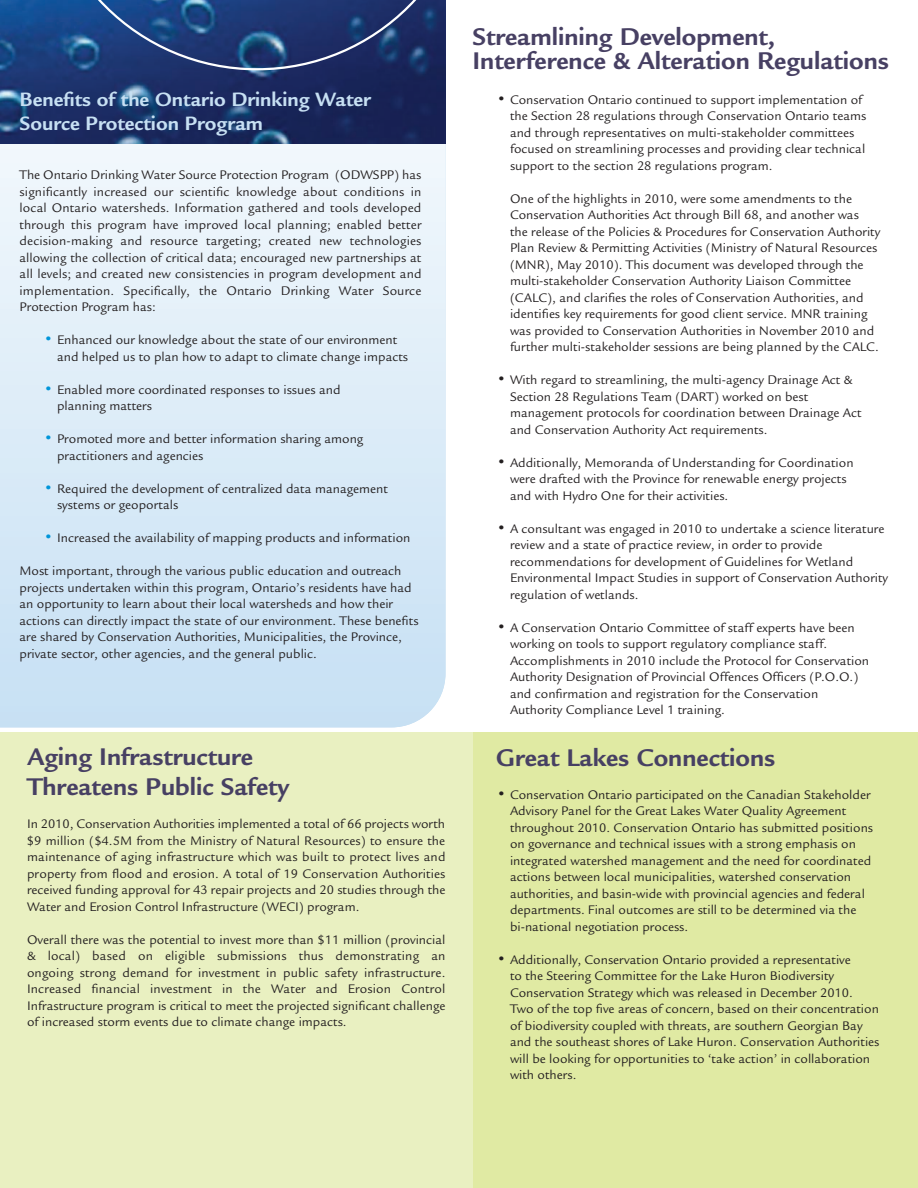
<style>
.page{position:relative;width:918px;height:1188px;background:#fff}
.page>*{position:absolute;margin:0;border:0;box-sizing:border-box;transform-origin:0 0}
.t1{font:700 26.25px/24px "Legacy Sans Std";color:#474063}
.t2{font:700 21px/24px "Legacy Sans Std";color:#c7e0f3}
.t3{font:13.5px/16.5px "Legacy Sans Std";color:#231f20}
.s1{font-size:36px;color:#0095d9}
.s2{font-size:36px}
</style>
<div class="page">
<div style="left:459px;top:732px;width:459px;height:456px;background:#e0eaa3"></div>
<svg style="left:0;top:144px;width:446px;height:583px;background:#dbebf7"></svg>
<div style="left:0;top:732px;width:472px;height:456px;background:#e9f0c1"></div>
<img style="left:0;top:0;width:445px;height:144px">
<svg style="left:42px;top:0;width:404px;height:70px;background:#23417a"></svg>
<h2 class="t2" style="left:20px;top:89px;width:353px">Benefits of the Ontario Drinking Water<br>Source Protection Program</h2>
<p class="t3" style="left:20px;top:168px;width:404px;text-align:justify">The Ontario Drinking Water Source Protection Program (ODWSPP) has significantly increased our scientific knowledge about conditions in local Ontario watersheds. Information gathered and tools developed through this program have improved local planning; enabled better decision-making and resource targeting; created new technologies allowing the collection of critical data; encouraged new partnerships at all levels; and created new consistencies in program development and implementation. Specifically, the Ontario Drinking Water Source Protection Program has:</p>
<p class="t3" style="left:57px;top:333px;width:353px;text-indent:-14px"><span class="s1">•</span> Enhanced our knowledge about the state of our environment and helped us to plan how to adapt to climate change impacts</p>
<p class="t3" style="left:57px;top:382px;width:285px;text-indent:-14px"><span class="s1">•</span> Enabled more coordinated responses to issues and planning matters</p>
<p class="t3" style="left:57px;top:432px;width:308px;text-indent:-14px"><span class="s1">•</span> Promoted more and better information sharing among practitioners and agencies</p>
<p class="t3" style="left:57px;top:481px;width:332px;text-indent:-14px"><span class="s1">•</span> Required the development of centralized data management systems or geoportals</p>
<p class="t3" style="left:44px;top:531px;width:368px"><span class="s1">•</span> Increased the availability of mapping products and information</p>
<p class="t3" style="left:20px;top:564px;width:401px">Most important, through the various public education and outreach projects undertaken within this program, Ontario’s residents have had an opportunity to learn about their local watersheds and how their actions can directly impact the state of our environment. These benefits are shared by Conservation Authorities, Municipalities, the Province, private sector, other agencies, and the general public.</p>
<h1 class="t1" style="left:27px;top:744px;width:264px;line-height:30px">Aging Infrastructure<br>Threatens Public Safety</h1>
<p class="t3" style="left:27px;top:817px;width:420px;text-align:justify">In 2010, Conservation Authorities implemented a total of 66 projects worth $9 million ($4.5M from the Ministry of Natural Resources) to ensure the maintenance of aging infrastructure which was built to protect lives and property from flood and erosion. A total of 19 Conservation Authorities received funding approval for 43 repair projects and 20 studies through the Water and Erosion Control Infrastructure (WECI) program.</p>
<p class="t3" style="left:27px;top:932px;width:420px;text-align:justify">Overall there was the potential to invest more than $11 million (provincial &amp; local) based on eligible submissions thus demonstrating an ongoing strong demand for investment in public safety infrastructure.<br>Increased financial investment in the Water and Erosion Control Infrastructure program is critical to meet the projected significant challenge of increased storm events due to climate change impacts.</p>
<h1 class="t1" style="left:472px;top:27px;width:418px">Streamlining Development,<br>Interference &amp; Alteration Regulations</h1>
<p class="t3" style="left:510px;top:92px;width:358px;text-indent:-14px"><span class="s2">•</span> Conservation Ontario continued to support implementation of the Section 28 regulations through Conservation Ontario teams and through representatives on multi-stakeholder committees focused on streamlining processes and providing clear technical support to the section 28 regulations program.</p>
<p class="t3" style="left:510px;top:191px;width:372px">One of the highlights in 2010, were some amendments to the Conservation Authorities Act through Bill 68, and another was<br>the release of the Policies &amp; Procedures for Conservation Authority Plan Review &amp; Permitting Activities (Ministry of Natural Resources (MNR), May 2010). This document was developed through the multi-stakeholder Conservation Authority Liaison Committee (CALC), and clarifies the roles of Conservation Authorities, and identifies key requirements for good client service. MNR training was provided to Conservation Authorities in November 2010 and further multi-stakeholder sessions are being planned by the CALC.</p>
<p class="t3" style="left:510px;top:373px;width:353px;text-indent:-14px"><span class="s2">•</span> With regard to streamlining, the multi-agency Drainage Act &amp; Section 28 Regulations Team (DART) worked on best management protocols for coordination between Drainage Act and Conservation Authority Act requirements.</p>
<p class="t3" style="left:510px;top:455px;width:345px;text-indent:-14px"><span class="s2">•</span> Additionally, Memoranda of Understanding for Coordination were drafted with the Province for renewable energy projects and with Hydro One for their activities.</p>
<p class="t3" style="left:510px;top:521px;width:380px;text-indent:-14px"><span class="s2">•</span> A consultant was engaged in 2010 to undertake a science literature review and a state of practice review, in order to provide recommendations for development of Guidelines for Wetland Environmental Impact Studies in support of Conservation Authority regulation of wetlands.</p>
<p class="t3" style="left:510px;top:620px;width:361px;text-indent:-14px"><span class="s2">•</span> A Conservation Ontario Committee of staff experts have been working on tools to support regulatory compliance staff.<br>Accomplishments in 2010 include the Protocol for Conservation Authority Designation of Provincial Offences Officers (P.O.O.) and confirmation and registration for the Conservation Authority Compliance Level 1 training.</p>
<h1 class="t1" style="left:496px;top:748px;width:281px">Great Lakes Connections</h1>
<p class="t3" style="left:510px;top:788px;width:365px;text-indent:-14px"><span class="s2">•</span> Conservation Ontario participated on the Canadian Stakeholder Advisory Panel for the Great Lakes Water Quality Agreement throughout 2010. Conservation Ontario has submitted positions on governance and technical issues with a strong emphasis on integrated watershed management and the need for coordinated actions between local municipalities, watershed conservation authorities, and basin-wide with provincial agencies and federal departments. Final outcomes are still to be determined via the bi-national negotiation process.</p>
<p class="t3" style="left:510px;top:953px;width:371px;text-indent:-14px"><span class="s2">•</span> Additionally, Conservation Ontario provided a representative<br>to the Steering Committee for the Lake Huron Biodiversity Conservation Strategy which was released in December 2010.<br>Two of the top five areas of concern, based on their concentration of biodiversity coupled with threats, are southern Georgian Bay and the southeast shores of Lake Huron. Conservation Authorities will be looking for opportunities to ‘take action’ in collaboration with others.</p>
</div>
